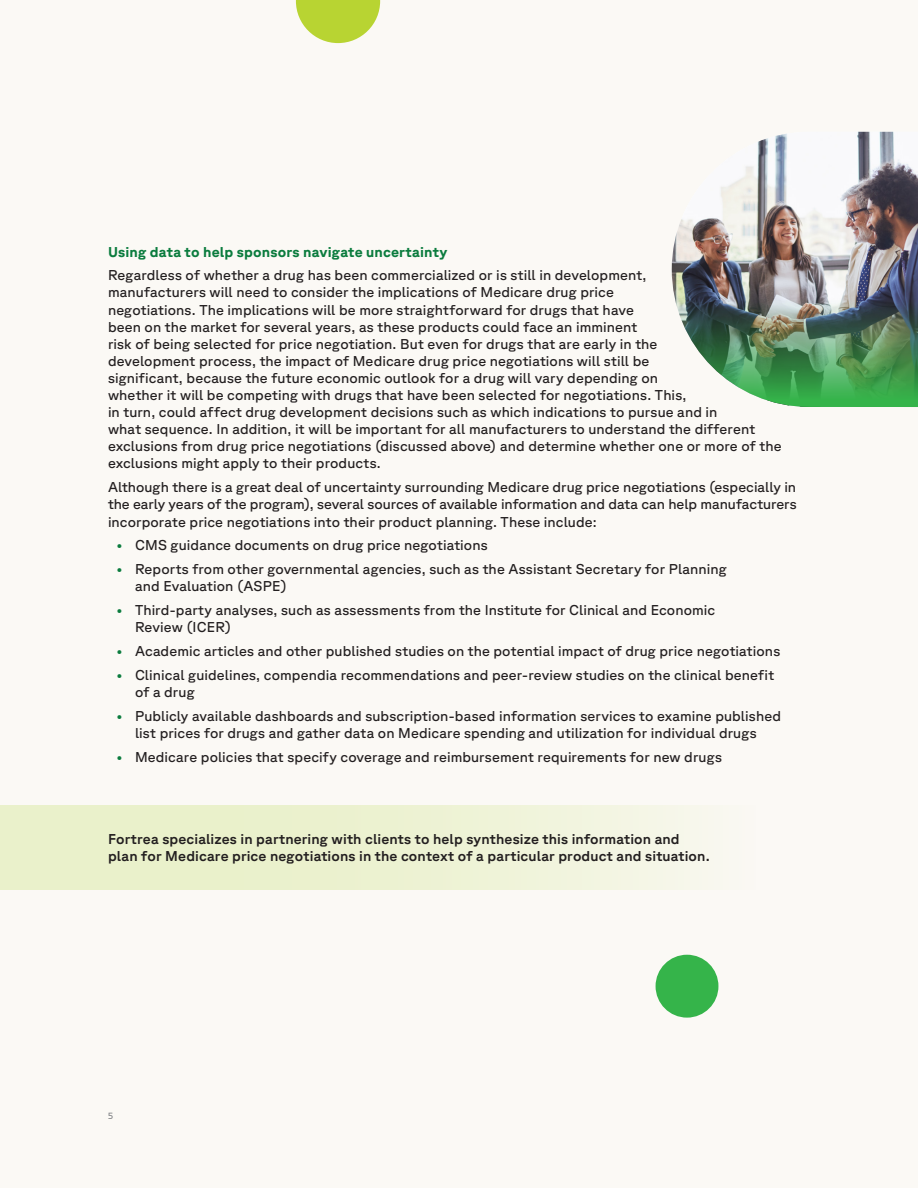
<style>
.page{position:relative;width:918px;height:1188px;background:#fbf9f5}
.page>*{position:absolute;margin:0;border:0;box-sizing:border-box;transform-origin:0 0}
.Body_Copy{font:14.25px/17.1px "GT Planar";letter-spacing:.01em;color:#231f20}
.Body_Copy-2{font:500 14.25px/17.1px "GT Planar";letter-spacing:.01em;color:#231f20}
.Body_Header_-_Forest{font:700 14.25px "GT Planar";letter-spacing:.01em;color:#0b7c3e}
.t1{font:9px "GT Planar";color:#808285}
.s1{font-size:15px;color:#0b7c3e}
</style>
<div class="page">
<div style="left:0;top:806px;width:756px;height:84px;background:linear-gradient(to right,#e6efc2,#f6f6e9)"></div>
<svg style="left:296px;top:0;width:84px;height:43px"></svg>
<div style="left:656px;top:955px;width:62px;height:63px;background:#35b44a;border-radius:50%"></div>
<img style="left:672px;top:132px;width:246px;height:275px">
<p class="Body_Header_-_Forest" style="left:108px;top:243px;width:341px">Using data to help sponsors navigate uncertainty</p>
<p class="Body_Copy" style="left:108px;top:267px;width:675px">Regardless of whether a drug has been commercialized or is still in development,<br>manufacturers will need to consider the implications of Medicare drug price<br>negotiations. The implications will be more straightforward for drugs that have<br>been on the market for several years, as these products could face an imminent<br>risk of being selected for price negotiation. But even for drugs that are early in the<br>development process, the impact of Medicare drug price negotiations will still be<br>significant, because the future economic outlook for a drug will vary depending on<br>whether it will be competing with drugs that have been selected for negotiations. This,<br>in turn, could affect drug development decisions such as which indications to pursue and in<br>what sequence. In addition, it will be important for all manufacturers to understand the different exclusions from drug price negotiations (discussed above) and determine whether one or more of the exclusions might apply to their products.</p>
<p class="Body_Copy" style="left:108px;top:478px;width:690px;text-align:justify">Although there is a great deal of uncertainty surrounding Medicare drug price negotiations (especially in the early years of the program), several sources of available information and data can help manufacturers incorporate price negotiations into their product planning. These include:</p>
<p class="Body_Copy" style="left:117px;top:537px;width:372px"><span class="s1">•</span> CMS guidance documents on drug price negotiations</p>
<p class="Body_Copy" style="left:135px;top:560px;width:593px;text-indent:-18px"><span class="s1">•</span> Reports from other governmental agencies, such as the Assistant Secretary for Planning and Evaluation (ASPE)</p>
<p class="Body_Copy" style="left:135px;top:601px;width:582px;text-indent:-18px"><span class="s1">•</span> Third-party analyses, such as assessments from the Institute for Clinical and Economic<br>Review (ICER)</p>
<p class="Body_Copy" style="left:117px;top:642px;width:665px"><span class="s1">•</span> Academic articles and other published studies on the potential impact of drug price negotiations</p>
<p class="Body_Copy" style="left:135px;top:666px;width:641px;text-indent:-18px"><span class="s1">•</span> Clinical guidelines, compendia recommendations and peer-review studies on the clinical benefit of a drug</p>
<p class="Body_Copy" style="left:117px;top:707px;width:666px;text-align:center"><span class="s1">•</span> Publicly available dashboards and subscription-based information services to examine published list prices for drugs and gather data on Medicare spending and utilization for individual drugs</p>
<p class="Body_Copy" style="left:117px;top:748px;width:606px"><span class="s1">•</span> Medicare policies that specify coverage and reimbursement requirements for new drugs</p>
<p class="Body_Copy-2" style="left:108px;top:830px;width:603px">Fortrea specializes in partnering with clients to help synthesize this information and plan for Medicare price negotiations in the context of a particular product and situation.</p>
<p class="t1" style="left:108px;top:1111px;width:7px">5</p>
</div>
